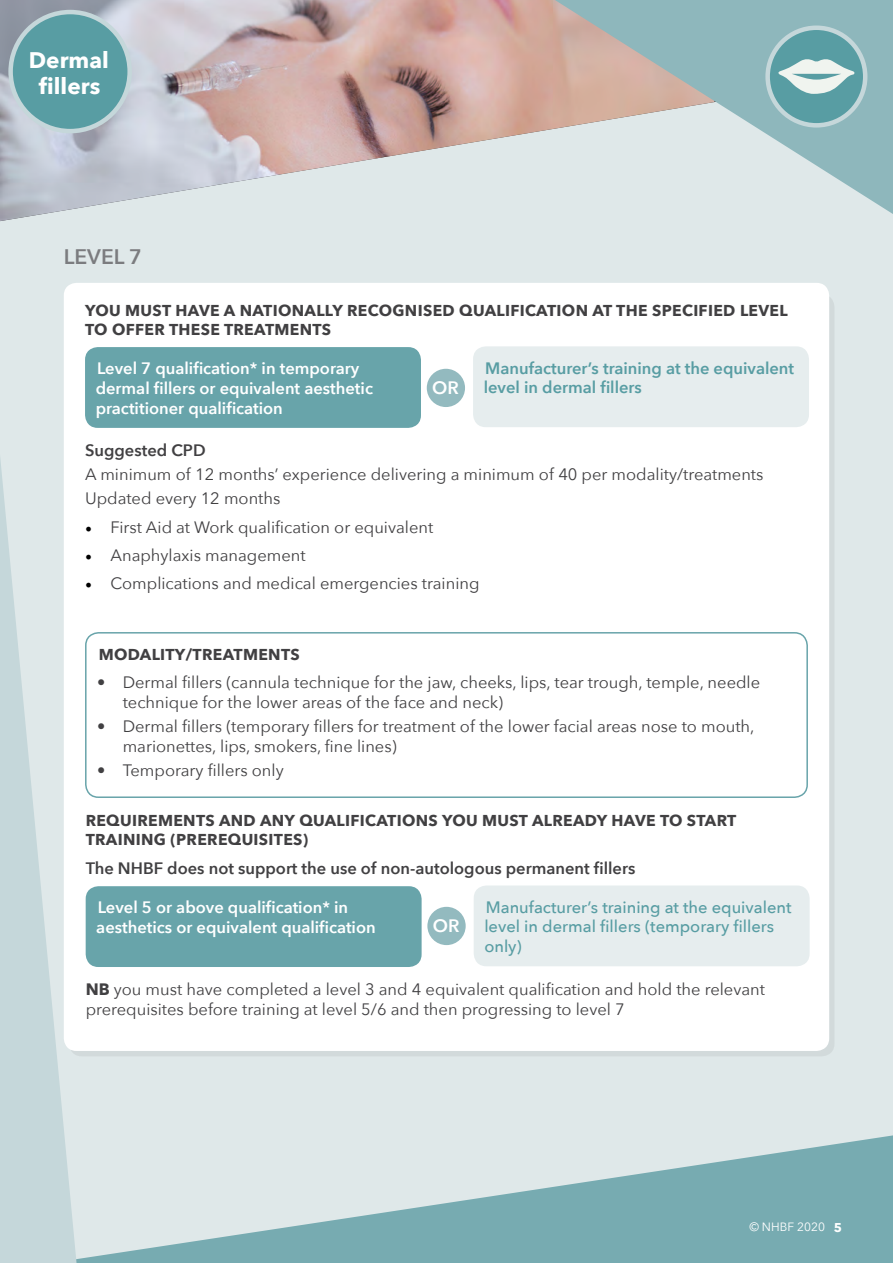
<style>
.page{position:relative;width:893px;height:1263px;background:#dfe8e9}
.page>*{position:absolute;margin:0;border:0;box-sizing:border-box;transform-origin:0 0}
.t1{font:700 22.5px/25.5px "Avenir Next";color:#fff;text-align:center}
.t2{font:600 21px "Avenir Next";color:#7b7c7f}
.t3{font:600 18px "Avenir Next";color:#fff}
.t4{font:16.5px/19.8px "Avenir Next";color:#414042}
.t5{font:600 16.5px/19.8px "Avenir Next";color:#fff}
.t6{font:500 16.5px/19.8px "Avenir Next";color:#589da3}
.t7{font:600 16.5px "Avenir Next";color:#414042}
.t8{font:600 16.5px "Avenir Next";color:#589da3}
.t9{font:700 15.75px/18.9px "Avenir Next";letter-spacing:.02em;color:#414042}
.t10{font:700 12.75px "Avenir Next";color:#fff}
.t11{font:12px "Avenir Next";color:#fff}
.s1{font-family:"Minion Pro";font-size:18px;color:#000}
.s2{font-weight:700}
</style>
<div class="page">
<svg style="left:77px;top:1135px;width:816px;height:128px;fill:#77abb1"></svg>
<img style="left:0;top:0;width:555px;height:221px">
<svg style="left:555px;top:0;width:338px;height:214px"></svg>
<div style="left:768px;top:28px;width:97px;height:97px;background:#589da3;border-radius:50%"></div>
<div style="left:765px;top:26px;width:102px;height:102px;border:4px solid #c5d7da;border-radius:50%"></div>
<div style="left:11px;top:12px;width:119px;height:119px;background:#589da3;border-radius:50%"></div>
<div style="left:8px;top:10px;width:124px;height:123px;border:4px solid #c5d7da;border-radius:50%"></div>
<svg style="left:0;top:459px;width:77px;height:804px;fill:#c5d7da"></svg>
<div style="left:64px;top:283px;width:765px;height:768px;background:#fff;border-radius:13px"></div>
<div style="left:85px;top:347px;width:336px;height:81px;background:#68a4aa;border-radius:13px"></div>
<div style="left:473px;top:346px;width:336px;height:81px;background:#e6edee;border-radius:13px"></div>
<div style="left:427px;top:369px;width:38px;height:38px;background:#93babf;border-radius:50%"></div>
<div style="left:86px;top:886px;width:336px;height:81px;background:#68a4aa;border-radius:13px"></div>
<div style="left:474px;top:885px;width:336px;height:81px;background:#e6edee;border-radius:13px"></div>
<div style="left:427px;top:907px;width:39px;height:38px;background:#93babf;border-radius:50%"></div>
<div style="left:85px;top:632px;width:723px;height:166px;border:2px solid #68a4aa;border-radius:13px"></div>
<svg style="left:778px;top:59px;width:76px;height:35px"></svg>
<p class="t1" style="left:29px;top:47px;width:81px">Dermal fillers</p>
<p class="t2" style="left:64px;top:238px;width:80px">LEVEL 7</p>
<p class="t9" style="left:85px;top:300px;width:704px">YOU MUST HAVE A NATIONALLY RECOGNISED QUALIFICATION AT THE SPECIFIED LEVEL<br>TO OFFER THESE TREATMENTS</p>
<p class="t5" style="left:96px;top:358px;width:279px">Level 7 qualification* in temporary dermal fillers or equivalent aesthetic practitioner qualification</p>
<p class="t8" style="left:485px;top:354px;width:310px">Manufacturer’s training at the equivalent</p>
<p class="t3" style="left:432px;top:373px;width:28px">OR</p>
<p class="t8" style="left:484px;top:373px;width:160px">level in dermal fillers</p>
<p class="t7" style="left:85px;top:436px;width:122px">Suggested CPD</p>
<p class="t4" style="left:85px;top:464px;width:680px">A minimum of 12 months’ experience delivering a minimum of 40 per modality/treatments</p>
<p class="t4" style="left:85px;top:488px;width:197px">Updated every 12 months</p>
<p class="t4" style="left:85px;top:516px;width:350px"><span class="s1">•</span> First Aid at Work qualification or equivalent</p>
<p class="t4" style="left:85px;top:545px;width:222px"><span class="s1">•</span> Anaphylaxis management</p>
<p class="t4" style="left:85px;top:573px;width:396px"><span class="s1">•</span> Complications and medical emergencies training</p>
<p class="t9" style="left:99px;top:645px;width:203px">MODALITY/TREATMENTS</p>
<p class="t4" style="left:123px;top:672px;width:639px;text-indent:-26px">• Dermal fillers (cannula technique for the jaw, cheeks, lips, tear trough, temple, needle technique for the lower areas of the face and neck)</p>
<p class="t4" style="left:123px;top:716px;width:633px;text-indent:-26px">• Dermal fillers (temporary fillers for treatment of the lower facial areas nose to mouth, marionettes, lips, smokers, fine lines)</p>
<p class="t4" style="left:97px;top:760px;width:188px">• Temporary fillers only</p>
<p class="t9" style="left:86px;top:811px;width:652px">REQUIREMENTS AND ANY QUALIFICATIONS YOU MUST ALREADY HAVE TO START<br>TRAINING (PREREQUISITES)</p>
<p class="t7" style="left:86px;top:854px;width:551px">The NHBF does not support the use of non-autologous permanent fillers</p>
<p class="t5" style="left:96px;top:897px;width:281px">Level 5 or above qualification* in aesthetics or equivalent qualification</p>
<p class="t6" style="left:484px;top:896px;width:309px">Manufacturer’s training at the equivalent level in dermal fillers (temporary fillers only)</p>
<p class="t3" style="left:433px;top:911px;width:28px">OR</p>
<p class="t4" style="left:86px;top:979px;width:681px"><span class="s2">NB</span> you must have completed a level 3 and 4 equivalent qualification and hold the relevant prerequisites before training at level 5/6 and then progressing to level 7</p>
<p class="t11" style="left:749px;top:1217px;width:77px">© NHBF 2020</p>
<p class="t10" style="left:834px;top:1216px;width:10px">5</p>
</div>
